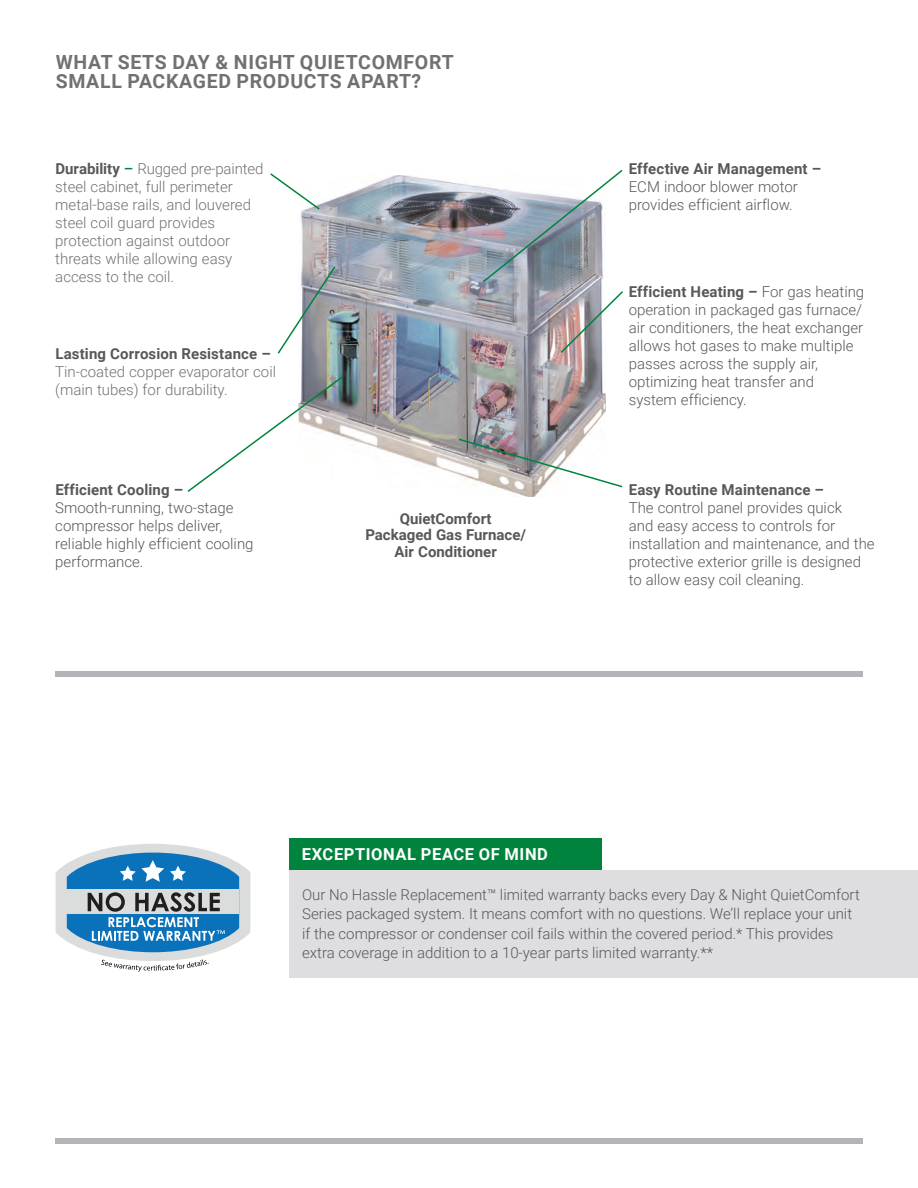
<style>
.page{position:relative;width:918px;height:1188px;background:#fff}
.page>*{position:absolute;margin:0;border:0;box-sizing:border-box;transform-origin:0 0}
.t1{font:700 19.5px "Roboto";letter-spacing:.035em;color:#717074}
.t2{font:700 16.5px "Roboto";letter-spacing:.035em;color:#fff}
.H-Numbered_list{font:300 15px/18px "Roboto";color:#57585a}
.H-Numbered_list-2{font:300 15px/18px "Roboto";color:#717074}
.t3{font:700 15px/16.5px "Roboto";color:#57585a;text-align:center}
.s1{font-weight:700;color:#57585a}
.s2{font-weight:500;color:#00843d}
.s3{font-weight:700}
</style>
<div class="page">
<svg style="left:56px;top:844px;width:194px;height:128px"></svg>
<img style="left:300px;top:175px;width:306px;height:322px">
<div style="left:55px;top:1139px;width:808px;height:5px;background:#b4b3b7"></div>
<div style="left:55px;top:671px;width:808px;height:6px;background:#b4b3b7"></div>
<svg style="left:187px;top:375px;width:157px;height:119px"></svg>
<svg style="left:481px;top:169px;width:142px;height:186px"></svg>
<svg style="left:457px;top:437px;width:166px;height:52px"></svg>
<svg style="left:277px;top:265px;width:60px;height:90px"></svg>
<div style="left:289px;top:870px;width:629px;height:107px;background:#dedee1"></div>
<div style="left:289px;top:838px;width:313px;height:32px;background:#00843d"></div>
<svg style="left:270px;top:173px;width:51px;height:38px"></svg>
<p class="t1" style="left:56px;top:48px;width:400px">WHAT SETS DAY &amp; NIGHT QUIETCOMFORT</p>
<p class="t1" style="left:56px;top:68px;width:367px">SMALL PACKAGED PRODUCTS APART?</p>
<p class="H-Numbered_list-2" style="left:55px;top:159px;width:210px"><span class="s1">Durability</span> <span class="s2">–</span> Rugged pre-painted steel cabinet, full perimeter metal-base rails, and louvered steel coil guard provides protection against outdoor threats while allowing easy access to the coil.</p>
<p class="H-Numbered_list" style="left:629px;top:159px;width:194px"><span class="s3">Effective Air Management –<br></span>ECM indoor blower motor provides efficient airflow.</p>
<p class="H-Numbered_list" style="left:629px;top:282px;width:237px"><span class="s3">Efficient Heating –</span> For gas heating operation in packaged gas furnace/ air conditioners, the heat exchanger allows hot gases to make multiple passes across the supply air, optimizing heat transfer and system efficiency.</p>
<p class="H-Numbered_list-2" style="left:55px;top:344px;width:222px"><span class="s1">Lasting Corrosion Resistance –<br></span>Tin-coated copper evaporator coil (main tubes) for durability.</p>
<p class="H-Numbered_list" style="left:55px;top:480px;width:200px"><span class="s3">Efficient Cooling –<br></span>Smooth-running, two-stage compressor helps deliver, reliable highly efficient cooling performance.</p>
<p class="t3" style="left:365px;top:510px;width:162px">QuietComfort<br>Packaged Gas Furnace/<br>Air Conditioner</p>
<p class="H-Numbered_list" style="left:629px;top:480px;width:247px"><span class="s3">Easy Routine Maintenance –<br></span>The control panel provides quick<br>and easy access to controls for installation and maintenance, and the protective exterior grille is designed to allow easy coil cleaning.</p>
<p class="t2" style="left:302px;top:843px;width:248px">EXCEPTIONAL PEACE OF MIND</p>
<p class="H-Numbered_list" style="left:302px;top:884px;width:559px;line-height:19.5px">Our No Hassle Replacement™ limited warranty backs every Day &amp; Night QuietComfort Series packaged system. It means comfort with no questions. We’ll replace your unit if the compressor or condenser coil fails within the covered period.* This provides extra coverage in addition to a 10-year parts limited warranty.**</p>
</div>
